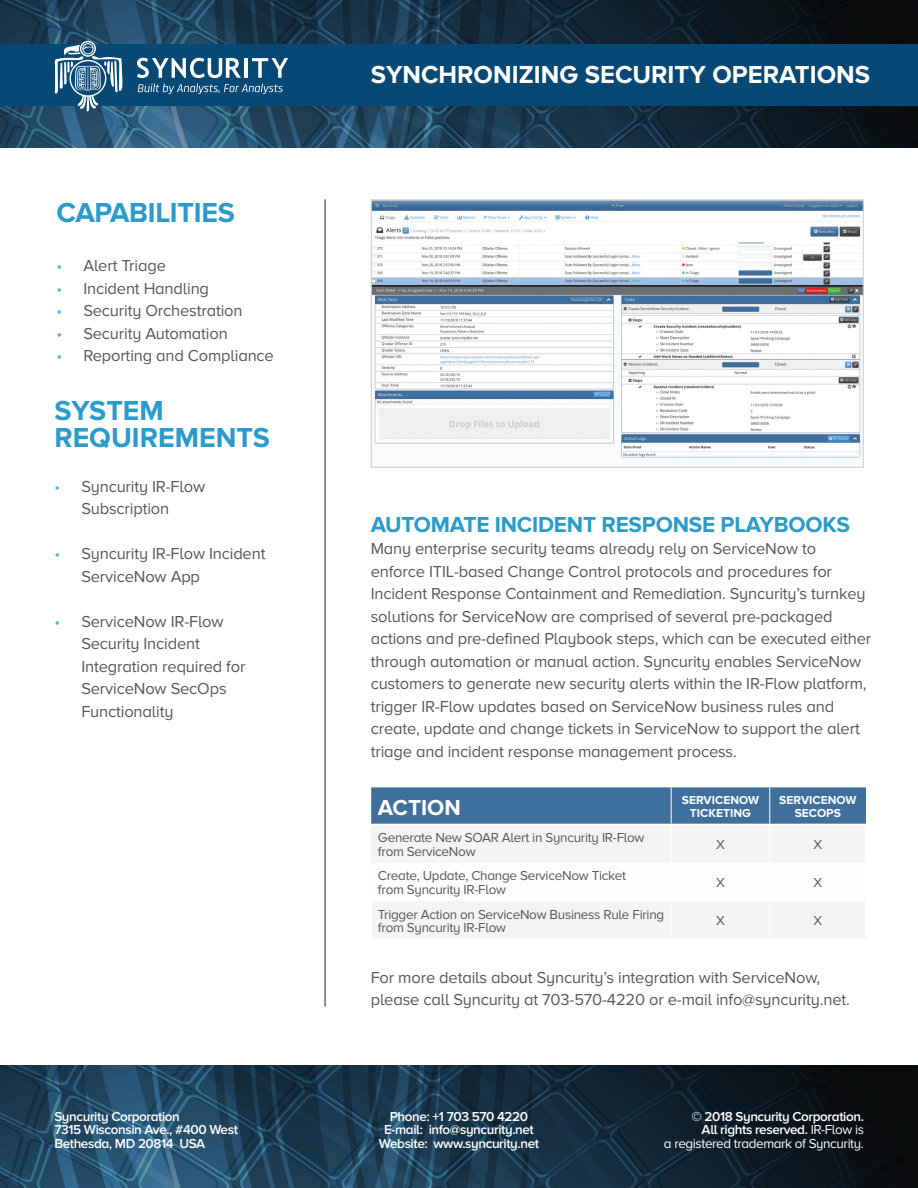
<style>
.page{position:relative;width:918px;height:1188px;background:#fff}
.page>*{position:absolute;margin:0;border:0;box-sizing:border-box;transform-origin:0 0}
.t1{font:700 28.5px/27px "Proxima Nova A";color:#2b9bcb}
.t2{font:700 25.5px "Proxima Nova A";color:#fff}
.t3{font:700 22.5px "Proxima Nova A";letter-spacing:-.01em;color:#2b9bcb}
.t4{font:700 22.5px "Proxima Nova A";color:#fff}
.t5{font:16.5px/22.5px "Proxima Nova A";letter-spacing:-.01em;color:#57585a}
.t6{font:600 13.5px/13.5px "Proxima Nova A";letter-spacing:-.03em;color:#fff}
.t7{font:13.5px/13.5px "Proxima Nova A";letter-spacing:-.02em;color:#57585a}
.t8{font:13.5px "Proxima Nova A";letter-spacing:-.03em;color:#fff}
.t9{font:700 12px "Proxima Nova A";color:#fff}
.s1{color:#52bae7}
.s2{font-weight:400}
</style>
<div class="page">
<img style="left:0;top:1065px;width:918px;height:123px">
<img style="left:0;top:0;width:918px;height:148px">
<div style="left:0;top:44px;width:918px;height:62px;background:#084874"></div>
<hr style="left:325px;top:199px;width:1px;height:808px;background:#231f20">
<svg style="left:55px;top:41px;width:68px;height:71px"></svg>
<svg style="left:252px;top:58px;width:36px;height:20px"></svg>
<hr style="left:244px;top:58px;width:4px;height:20px;background:#fff">
<svg style="left:137px;top:58px;width:104px;height:20px"></svg>
<svg style="left:138px;top:84px;width:145px;height:10px"></svg>
<img style="left:373px;top:201px;width:489px;height:257px">
<div style="left:371px;top:199px;width:493px;height:269px;border:1px solid #d1d2d4"></div>
<div style="left:371px;top:787px;width:495px;height:37px;background:#3f6f9c"></div>
<div style="left:372px;top:825px;width:493px;height:114px;background:#f4f4f4"></div>
<svg style="left:372px;top:863px;width:493px;height:38px"></svg>
<hr style="left:671px;top:787px;width:1px;height:37px;background:#fff">
<hr style="left:769px;top:787px;width:1px;height:37px;background:#fff">
<hr style="left:671px;top:825px;width:1px;height:38px;background:#fff">
<hr style="left:769px;top:825px;width:1px;height:38px;background:#fff">
<hr style="left:671px;top:863px;width:1px;height:38px;background:#fff">
<hr style="left:769px;top:863px;width:1px;height:38px;background:#fff">
<hr style="left:671px;top:901px;width:1px;height:38px;background:#fff">
<hr style="left:769px;top:901px;width:1px;height:38px;background:#fff">
<p class="t1" style="left:56px;top:199px;width:180px">CAPABILITIES</p>
<p class="t5" style="left:56px;top:255px;width:111px"><span class="s1">•</span> Alert Triage</p>
<p class="t5" style="left:56px;top:277px;width:154px"><span class="s1">•</span> Incident Handling</p>
<p class="t5" style="left:56px;top:300px;width:188px"><span class="s1">•</span> Security Orchestration</p>
<p class="t5" style="left:56px;top:322px;width:173px"><span class="s1">•</span> Security Automation</p>
<p class="t5" style="left:56px;top:345px;width:219px"><span class="s1">•</span> Reporting and Compliance</p>
<p class="t1" style="left:54px;top:398px;width:217px">SYSTEM<br>REQUIREMENTS</p>
<p class="t5" style="left:54px;top:475px;width:152px;text-align:center"><span class="s1">•</span> Syncurity IR-Flow<br>Subscription</p>
<p class="t5" style="left:81px;top:543px;width:186px;text-indent:-27px"><span class="s1">•</span> Syncurity IR-Flow Incident<br>ServiceNow App</p>
<p class="t5" style="left:81px;top:610px;width:166px;text-indent:-27px"><span class="s1">•</span> ServiceNow IR-Flow<br>Security Incident<br>Integration required for<br>ServiceNow SecOps<br>Functionality</p>
<p class="t6" style="left:54px;top:1110px;width:185px">Syncurity Corporation<br>7315 Wisconsin Ave., #400 West</p>
<p class="t6" style="left:54px;top:1137px;width:152px">Bethesda, MD 20814 USA</p>
<p class="t2" style="left:371px;top:60px;width:501px">SYNCHRONIZING SECURITY OPERATIONS</p>
<p class="t3" style="left:371px;top:511px;width:481px">AUTOMATE INCIDENT RESPONSE PLAYBOOKS</p>
<p class="t5" style="left:371px;top:538px;width:502px">Many enterprise security teams already rely on ServiceNow to enforce ITIL-based Change Control protocols and procedures for Incident Response Containment and Remediation. Syncurity’s turnkey solutions for ServiceNow are comprised of several pre-packaged actions and pre-defined Playbook steps, which can be executed either through automation or manual action. Syncurity enables ServiceNow customers to generate new security alerts within the IR-Flow platform, trigger IR-Flow updates based on ServiceNow business rules and create, update and change tickets in ServiceNow to support the alert triage and incident response management process.</p>
<p class="t4" style="left:378px;top:794px;width:84px">ACTION</p>
<p class="t9" style="left:682px;top:793px;width:79px">SERVICENOW</p>
<p class="t9" style="left:690px;top:806px;width:63px">TICKETING</p>
<p class="t9" style="left:779px;top:793px;width:79px">SERVICENOW</p>
<p class="t9" style="left:795px;top:806px;width:48px">SECOPS</p>
<p class="t7" style="left:378px;top:831px;width:268px">Generate New SOAR Alert in Syncurity IR-Flow from ServiceNow</p>
<p class="t7" style="left:716px;top:838px;width:10px">X</p>
<p class="t7" style="left:813px;top:838px;width:10px">X</p>
<p class="t7" style="left:378px;top:869px;width:250px">Create, Update, Change ServiceNow Ticket from Syncurity IR-Flow</p>
<p class="t7" style="left:716px;top:876px;width:10px">X</p>
<p class="t7" style="left:813px;top:876px;width:10px">X</p>
<p class="t7" style="left:378px;top:908px;width:288px">Trigger Action on ServiceNow Business Rule Firing from Syncurity IR-Flow</p>
<p class="t7" style="left:716px;top:914px;width:10px">X</p>
<p class="t7" style="left:813px;top:914px;width:10px">X</p>
<p class="t5" style="left:371px;top:966px;width:481px">For more details about Syncurity’s integration with ServiceNow, please call Syncurity at 703-570-4220 or e-mail info@syncurity.net.</p>
<p class="t6" style="left:390px;top:1110px;width:140px">Phone: +1 703 570 4220</p>
<p class="t6" style="left:384px;top:1123px;width:151px">E-mail: info@syncurity.net</p>
<p class="t6" style="left:379px;top:1137px;width:162px">Website: www.syncurity.net</p>
<p class="t6" style="left:691px;top:1110px;width:174px">© 2018 Syncurity Corporation.</p>
<p class="t6" style="left:702px;top:1123px;width:164px">All rights reserved. <span class="s2">IR-Flow is</span></p>
<p class="t8" style="left:664px;top:1135px;width:202px">a registered trademark of Syncurity.</p>
</div>
